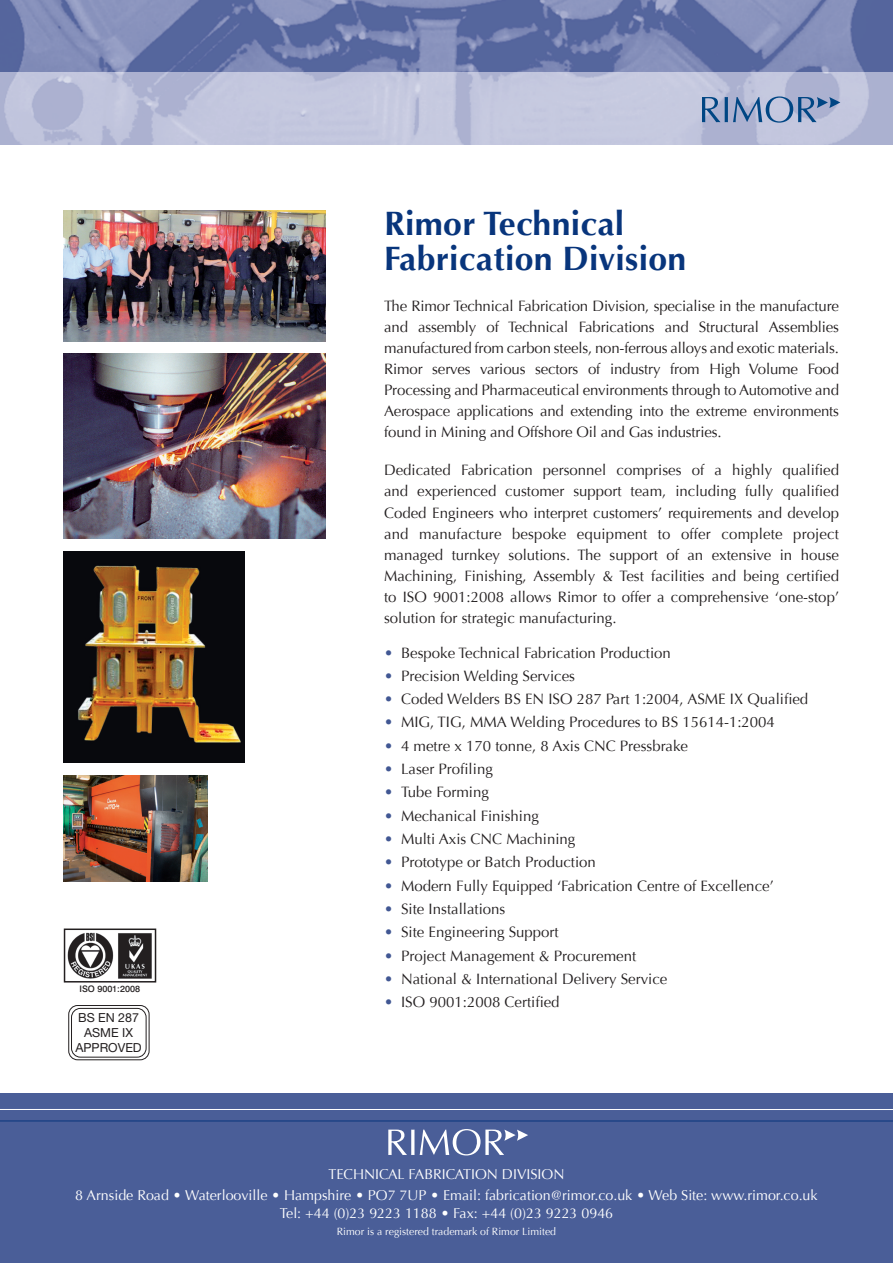
<style>
.page{position:relative;width:893px;height:1263px;background:#fff}
.page>*{position:absolute;margin:0;border:0;box-sizing:border-box;transform-origin:0 0}
.t1{font:700 33.75px/34.5px "Optima";letter-spacing:.01em;color:#08357c}
.t2{font:15px/21px "Optima";color:#231f20;text-align:justify}
.t3{font:14.25px/21.5px "Optima";color:#fff}
.t4{font:12.45px/15px "Helvetica Neue";color:#231f20;text-align:center}
.t5{font:10.5px "Optima";color:#fff}
.t6{font:500 9px "Swiss 721 BT";color:#231f20}
.s1{color:#415793}
</style>
<div class="page">
<img style="left:0;top:0;width:893px;height:145px">
<div style="left:0;top:1094px;width:893px;height:169px;background:#4a5e98"></div>
<svg style="left:388px;top:1129px;width:26px;height:26px"></svg>
<svg style="left:420px;top:1129px;width:108px;height:26px"></svg>
<hr style="left:0;top:1109px;width:893px;height:1px;background:#fff">
<hr style="left:0;top:1120px;width:893px;height:1px;background:#08357c">
<svg style="left:702px;top:96px;width:138px;height:27px;background:#879cc1"></svg>
<img style="left:64px;top:354px;width:261px;height:185px">
<img style="left:64px;top:552px;width:181px;height:210px">
<img style="left:64px;top:775px;width:143px;height:107px">
<img style="left:64px;top:210px;width:261px;height:131px">
<img style="left:67px;top:932px;width:85px;height:47px">
<div style="left:64px;top:928px;width:92px;height:54px;border:2px solid #231f20"></div>
<svg style="left:69px;top:1005px;width:80px;height:55px"></svg>
<div style="left:68px;top:1005px;width:81px;height:55px;border:1px solid #231f20;border-radius:9px"></div>
<div style="left:72px;top:1008px;width:74px;height:49px;background:#fff;border-radius:9px"></div>
<div style="left:71px;top:1008px;width:75px;height:49px;border:1px solid #231f20;border-radius:9px"></div>
<p class="t6" style="left:80px;top:983px;width:62px">ISO 9001:2008</p>
<p class="t4" style="left:75px;top:1010px;width:68px">BS EN 287<br>ASME IX<br>APPROVED</p>
<h1 class="t1" style="left:384px;top:207px;width:304px">Rimor Technical<br>Fabrication Division</h1>
<p class="t2" style="left:384px;top:296px;width:456px">The Rimor Technical Fabrication Division, specialise in the manufacture and assembly of Technical Fabrications and Structural Assemblies manufactured from carbon steels, non-ferrous alloys and exotic materials.<br>Rimor serves various sectors of industry from High Volume Food Processing and Pharmaceutical environments through to Automotive and Aerospace applications and extending into the extreme environments found in Mining and Offshore Oil and Gas industries.</p>
<p class="t2" style="left:384px;top:460px;width:457px">Dedicated Fabrication personnel comprises of a highly qualified and experienced customer support team, including fully qualified Coded Engineers who interpret customers’ requirements and develop and manufacture bespoke equipment to offer complete project managed turnkey solutions. The support of an extensive in house Machining, Finishing, Assembly &amp; Test facilities and being certified to ISO 9001:2008 allows Rimor to offer a comprehensive ‘one-stop’ solution for strategic manufacturing.</p>
<p class="t2" style="left:384px;top:642px;width:288px"><span class="s1">•</span> Bespoke Technical Fabrication Production</p>
<p class="t2" style="left:384px;top:665px;width:192px"><span class="s1">•</span> Precision Welding Services</p>
<p class="t2" style="left:384px;top:689px;width:426px"><span class="s1">•</span> Coded Welders BS EN ISO 287 Part 1:2004, ASME IX Qualified</p>
<p class="t2" style="left:384px;top:712px;width:392px"><span class="s1">•</span> MIG, TIG, MMA Welding Procedures to BS 15614-1:2004</p>
<p class="t2" style="left:384px;top:735px;width:305px"><span class="s1">•</span> 4 metre x 170 tonne, 8 Axis CNC Pressbrake</p>
<p class="t2" style="left:384px;top:759px;width:110px"><span class="s1">•</span> Laser Profiling</p>
<p class="t2" style="left:384px;top:782px;width:106px"><span class="s1">•</span> Tube Forming</p>
<p class="t2" style="left:384px;top:805px;width:156px"><span class="s1">•</span> Mechanical Finishing</p>
<p class="t2" style="left:384px;top:829px;width:193px"><span class="s1">•</span> Multi Axis CNC Machining</p>
<p class="t2" style="left:384px;top:852px;width:213px"><span class="s1">•</span> Prototype or Batch Production</p>
<p class="t2" style="left:384px;top:875px;width:391px"><span class="s1">•</span> Modern Fully Equipped ‘Fabrication Centre of Excellence’</p>
<p class="t2" style="left:384px;top:898px;width:123px"><span class="s1">•</span> Site Installations</p>
<p class="t2" style="left:384px;top:922px;width:176px"><span class="s1">•</span> Site Engineering Support</p>
<p class="t2" style="left:384px;top:945px;width:254px"><span class="s1">•</span> Project Management &amp; Procurement</p>
<p class="t2" style="left:384px;top:968px;width:285px"><span class="s1">•</span> National &amp; International Delivery Service</p>
<p class="t2" style="left:384px;top:992px;width:177px"><span class="s1">•</span> ISO 9001:2008 Certified</p>
<p class="t3" style="left:75px;top:1163px;width:744px;text-indent:253px">TECHNICAL FABRICATION Division<br>8 Arnside Road • Waterlooville • Hampshire • PO7 7UP • Email: fabrication@rimor.co.uk • Web Site: www.rimor.co.uk</p>
<p class="t3" style="left:280px;top:1202px;width:335px">Tel: +44 (0)23 9223 1188 • Fax: +44 (0)23 9223 0946</p>
<p class="t5" style="left:337px;top:1225px;width:221px">Rimor is a registered trademark of Rimor Limited</p>
</div>
